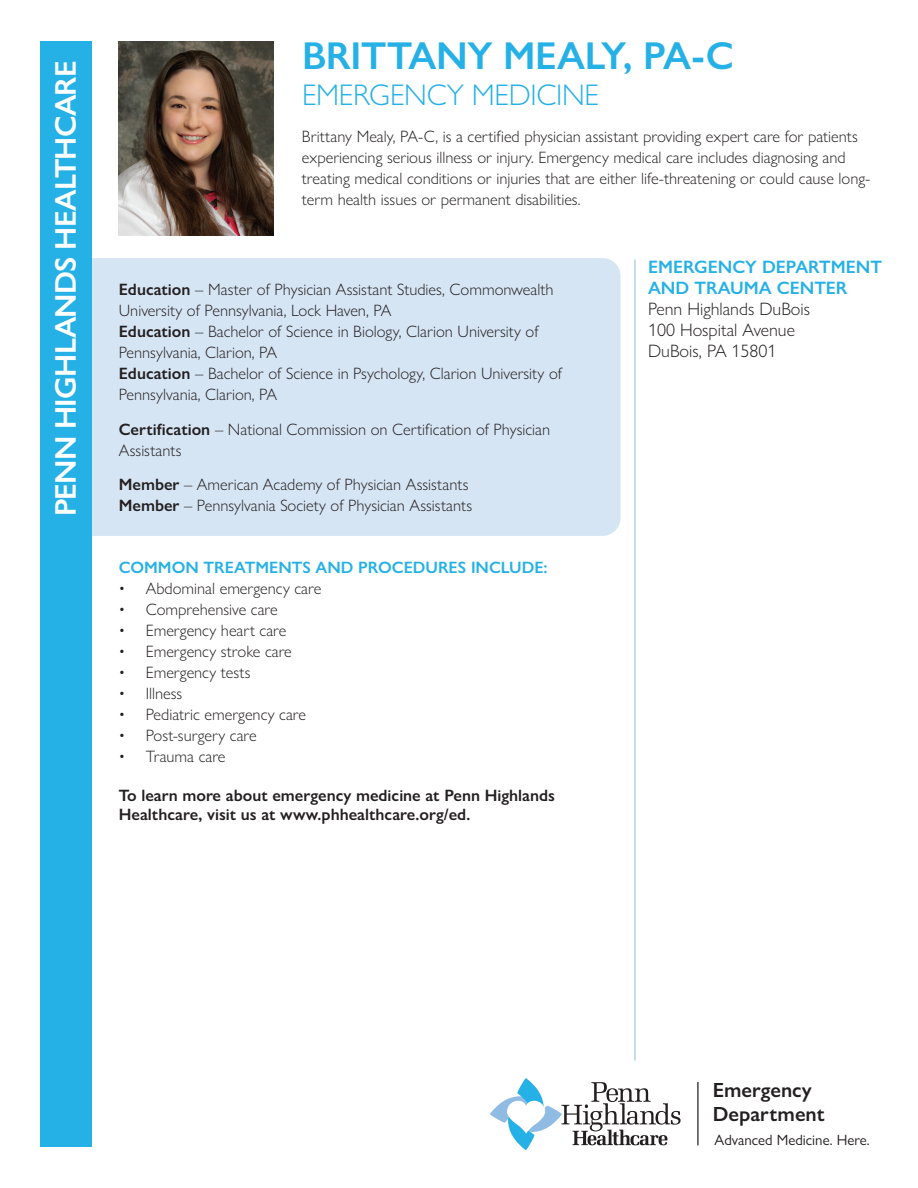
<style>
.page{position:relative;width:918px;height:1188px;background:#fff}
.page>*{position:absolute;margin:0;border:0;box-sizing:border-box;transform-origin:0 0}
.t1{font:600 39px "Gill Sans Nova";letter-spacing:-.01em;color:#26b1e6}
.t2{font:600 30px "Gill Sans Nova";letter-spacing:-.025em;color:#fff}
.t3{font:300 30px "Gill Sans Nova";letter-spacing:-.01em;color:#26b1e6}
.t4{font:600 20.55px/24.3px "Gill Sans Nova";color:#231f20}
.t5{font:300 18px/21px "Gill Sans Nova";color:#231f20}
.t6{font:600 18px/21px "Gill Sans Nova";color:#26b1e6}
.t7{font:300 16.5px/21px "Gill Sans Nova";color:#231f20}
.t8{font:600 16.5px/19.5px "Gill Sans Nova";color:#231f20}
.t9{font:600 16.5px "Gill Sans Nova";color:#26b1e6}
.t10{font:15px "Gill Sans Nova";color:#231f20}
.s1{font-weight:600}
</style>
<div class="page">
<img style="left:119px;top:41px;width:154px;height:194px">
<div style="left:59px;top:258px;width:562px;height:278px;background:#d6e5f4;border-radius:18px"></div>
<div style="left:41px;top:41px;width:51px;height:1106px;background:#26b1e6"></div>
<hr style="left:635px;top:260px;width:1px;height:801px;background:#90bce4">
<svg style="left:490px;top:1078px;width:191px;height:72px"></svg>
<hr style="left:697px;top:1082px;width:2px;height:63px;background:#231f20">
<h2 class="t2" style="left:47px;top:516px;width:457px;rotate:-90deg">PENN HIGHLANDS HEALTHCARE</h2>
<h1 class="t1" style="left:302px;top:32px;width:433px">BRITTANY MEALY, PA-C</h1>
<h2 class="t3" style="left:302px;top:77px;width:299px">EMERGENCY MEDICINE</h2>
<p class="t7" style="left:302px;top:125px;width:570px">Brittany Mealy, PA-C, is a certified physician assistant providing expert care for patients experiencing serious illness or injury. Emergency medical care includes diagnosing and treating medical conditions or injuries that are either life-threatening or could cause long&shy;term health issues or permanent disabilities.</p>
<p class="t7" style="left:119px;top:279px;width:445px"><span class="s1">Education</span> – Master of Physician Assistant Studies, Commonwealth University of Pennsylvania, Lock Haven, PA<br><span class="s1">Education</span> – Bachelor of Science in Biology, Clarion University of Pennsylvania, Clarion, PA<br><span class="s1">Education</span> – Bachelor of Science in Psychology, Clarion University of Pennsylvania, Clarion, PA</p>
<p class="t7" style="left:119px;top:418px;width:433px"><span class="s1">Certification</span> – National Commission on Certification of Physician<br>Assistants</p>
<p class="t7" style="left:119px;top:474px;width:355px"><span class="s1">Member</span> – American Academy of Physician Assistants<br><span class="s1">Member</span> – Pennsylvania Society of Physician Assistants</p>
<p class="t9" style="left:119px;top:557px;width:430px">COMMON TREATMENTS AND PROCEDURES INCLUDE:</p>
<p class="t7" style="left:119px;top:578px;width:204px">• Abdominal emergency care</p>
<p class="t7" style="left:119px;top:599px;width:160px">• Comprehensive care</p>
<p class="t7" style="left:119px;top:620px;width:169px">• Emergency heart care</p>
<p class="t7" style="left:119px;top:641px;width:175px">• Emergency stroke care</p>
<p class="t7" style="left:119px;top:662px;width:133px">• Emergency tests</p>
<p class="t7" style="left:119px;top:683px;width:65px">• Illness</p>
<p class="t7" style="left:119px;top:704px;width:189px">• Pediatric emergency care</p>
<p class="t7" style="left:119px;top:725px;width:139px">• Post-surgery care</p>
<p class="t7" style="left:119px;top:746px;width:108px">• Trauma care</p>
<p class="t8" style="left:119px;top:785px;width:438px">To learn more about emergency medicine at Penn Highlands<br>Healthcare, visit us at www.phhealthcare.org/ed.</p>
<p class="t6" style="left:648px;top:256px;width:236px">EMERGENCY DEPARTMENT<br>AND TRAUMA CENTER</p>
<p class="t5" style="left:648px;top:298px;width:164px">Penn Highlands DuBois<br>100 Hospital Avenue<br>DuBois, PA 15801</p>
<p class="t4" style="left:713px;top:1078px;width:114px">Emergency<br>Department</p>
<p class="t10" style="left:715px;top:1131px;width:157px">Advanced Medicine. Here.</p>
</div>
